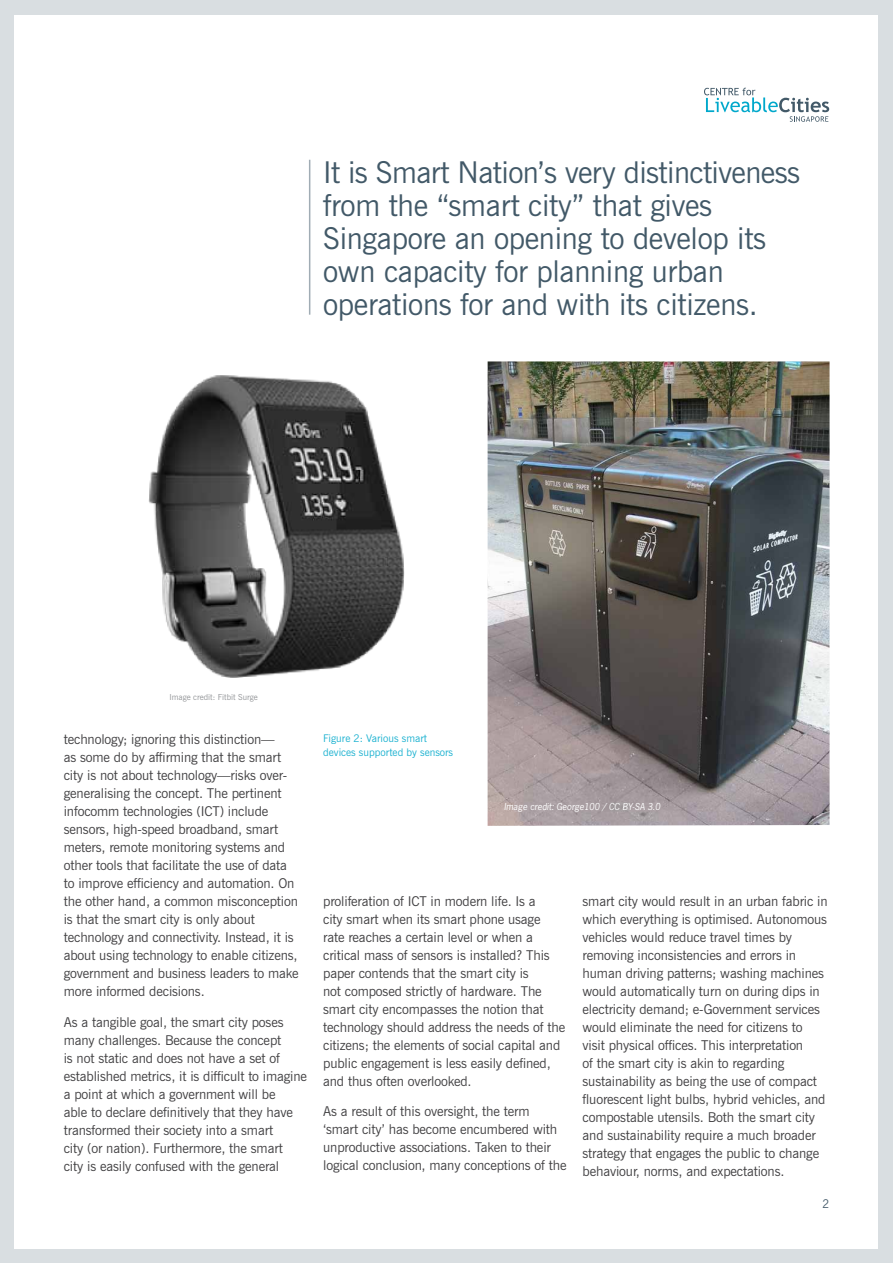
<style>
.page{position:relative;width:893px;height:1263px;background:#d9dee1}
.page>*{position:absolute;margin:0;border:0;box-sizing:border-box;transform-origin:0 0}
.t1{font:30px/33px "News Gothic BT";letter-spacing:-.01em;color:#425968}
.t2{font:13.5px/18px "News Gothic BT";letter-spacing:-.01em;color:#414042}
.t3{font:12px "News Gothic BT";color:#425968;scale:.95 1}
.t4{font:10.5px/13.5px "News Gothic BT";color:#1ab1d0}
.t5{font:italic 9px "News Gothic";color:#fff}
.t6{font:8.25px "News Gothic BT";color:#939598}
</style>
<div class="page">
<div style="left:15px;top:15px;width:863px;height:1233px;background:#fff"></div>
<svg style="left:704px;top:88px;width:125px;height:34px"></svg>
<hr style="left:309px;top:160px;width:1px;height:155px;background:#a0acb4">
<img style="left:148px;top:375px;width:257px;height:302px">
<img style="left:488px;top:361px;width:341px;height:465px">
<h1 class="t1" style="left:323px;top:155px;width:478px">It is Smart Nation’s very distinctiveness from the “smart city” that gives Singapore an opening to develop its own capacity for planning urban operations for and with its citizens.</h1>
<p class="t6" style="left:169px;top:692px;width:90px">Image credit: Fitbit Surge</p>
<p class="t2" style="left:64px;top:730px;width:236px">technology; ignoring this distinction—<br>as some do by affirming that the smart city is not about technology—risks over&shy;generalising the concept. The pertinent infocomm technologies (ICT) include sensors, high-speed broadband, smart meters, remote monitoring systems and other tools that facilitate the use of data to improve efficiency and automation. On the other hand, a common misconception is that the smart city is only about technology and connectivity. Instead, it is about using technology to enable citizens, government and business leaders to make more informed decisions.</p>
<p class="t2" style="left:64px;top:1013px;width:245px">As a tangible goal, the smart city poses many challenges. Because the concept<br>is not static and does not have a set of established metrics, it is difficult to imagine a point at which a government will be<br>able to declare definitively that they have transformed their society into a smart<br>city (or nation). Furthermore, the smart<br>city is easily confused with the general</p>
<p class="t4" style="left:323px;top:731px;width:132px">Figure 2: Various smart devices supported by sensors</p>
<p class="t5" style="left:504px;top:800px;width:158px">Image credit: George100 / CC BY-SA 3.0</p>
<p class="t2" style="left:323px;top:892px;width:244px">proliferation of ICT in modern life. Is a<br>city smart when its smart phone usage rate reaches a certain level or when a critical mass of sensors is installed? This paper contends that the smart city is<br>not composed strictly of hardware. The smart city encompasses the notion that technology should address the needs of the citizens; the elements of social capital and public engagement is less easily defined, and thus often overlooked.</p>
<p class="t2" style="left:323px;top:1102px;width:245px">As a result of this oversight, the term ‘smart city’ has become encumbered with unproductive associations. Taken to their logical conclusion, many conceptions of the</p>
<p class="t2" style="left:583px;top:892px;width:247px">smart city would result in an urban fabric in which everything is optimised. Autonomous vehicles would reduce travel times by removing inconsistencies and errors in human driving patterns; washing machines would automatically turn on during dips in electricity demand; e-Government services would eliminate the need for citizens to visit physical offices. This interpretation<br>of the smart city is akin to regarding sustainability as being the use of compact fluorescent light bulbs, hybrid vehicles, and compostable utensils. Both the smart city and sustainability require a much broader strategy that engages the public to change behaviour, norms, and expectations.</p>
<p class="t3" style="left:822px;top:1196px;width:9px">2</p>
</div>
